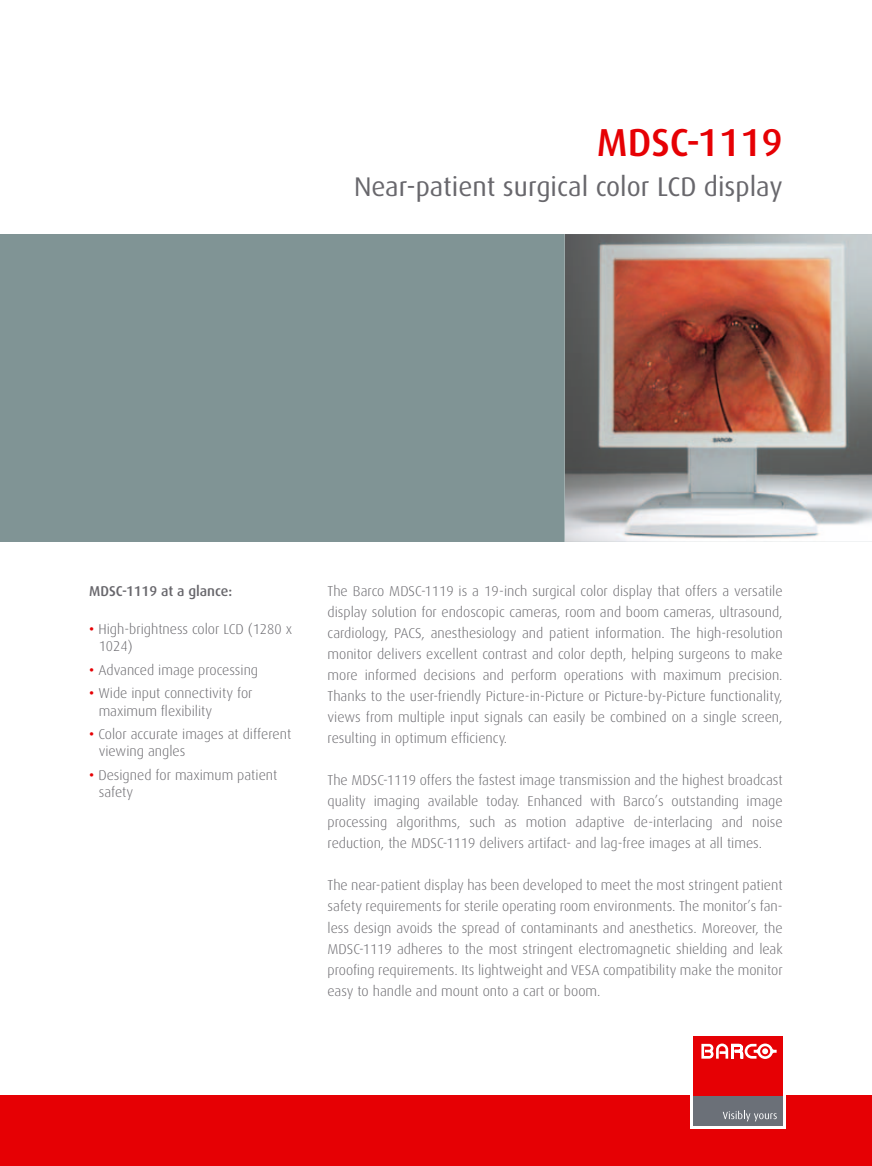
<style>
.page{position:relative;width:872px;height:1166px;background:#fff}
.page>*{position:absolute;margin:0;border:0;box-sizing:border-box;transform-origin:0 0}
.t1{font:500 39px "Dax";color:#e60004}
.t2{font:27px "Dax";color:#68676c}
.t3{font:300 14.25px/21px "Dax";color:#68676c}
.t4{font:500 14.25px "Dax";color:#68676c}
.s1{font-weight:500;color:#e60004}
</style>
<div class="page">
<div style="left:0;top:1095px;width:872px;height:70px;background:#e60004"></div>
<div style="left:690px;top:1032px;width:96px;height:96px;background:#fff"></div>
<div style="left:693px;top:1095px;width:90px;height:30px;background:#6b7078"></div>
<div style="left:693px;top:1035px;width:90px;height:60px;background:#e60004"></div>
<svg style="left:722px;top:1110px;width:55px;height:10px"></svg>
<svg style="left:701px;top:1043px;width:75px;height:15px"></svg>
<div style="left:0;top:234px;width:872px;height:307px;background:#809495"></div>
<img style="left:565px;top:234px;width:307px;height:307px">
<h1 class="t1" style="left:597px;top:120px;width:187px">MDSC-1119</h1>
<h2 class="t2" style="left:354px;top:172px;width:430px">Near-patient surgical color LCD display</h2>
<p class="t4" style="left:89px;top:583px;width:144px">MDSC-1119 at a glance:</p>
<p class="t3" style="left:99px;top:620px;width:195px;line-height:17.1px;text-indent:-9px"><span class="s1">•</span> High-brightness color LCD (1280 x<br>1024)</p>
<p class="t3" style="left:89px;top:659px;width:170px"><span class="s1">•</span> Advanced image processing</p>
<p class="t3" style="left:99px;top:685px;width:155px;line-height:17.1px;text-indent:-9px"><span class="s1">•</span> Wide input connectivity for maximum flexibility</p>
<p class="t3" style="left:99px;top:725px;width:194px;line-height:17.1px;text-indent:-9px"><span class="s1">•</span> Color accurate images at different viewing angles</p>
<p class="t3" style="left:99px;top:766px;width:180px;line-height:17.1px;text-indent:-9px"><span class="s1">•</span> Designed for maximum patient safety</p>
<p class="t3" style="left:327px;top:580px;width:457px;text-align:justify">The Barco MDSC-1119 is a 19-inch surgical color display that offers a versatile display solution for endoscopic cameras, room and boom cameras, ultrasound, cardiology, PACS, anesthesiology and patient information. The high-resolution monitor delivers excellent contrast and color depth, helping surgeons to make more informed decisions and perform operations with maximum precision.<br>Thanks to the user-friendly Picture-in-Picture or Picture-by-Picture functionality, views from multiple input signals can easily be combined on a single screen, resulting in optimum efficiency.</p>
<p class="t3" style="left:327px;top:769px;width:457px;text-align:justify">The MDSC-1119 offers the fastest image transmission and the highest broadcast quality imaging available today. Enhanced with Barco’s outstanding image processing algorithms, such as motion adaptive de-interlacing and noise reduction, the MDSC-1119 delivers artifact- and lag-free images at all times.</p>
<p class="t3" style="left:327px;top:874px;width:457px;text-align:justify">The near-patient display has been developed to meet the most stringent patient safety requirements for sterile operating room environments. The monitor’s fan&shy;less design avoids the spread of contaminants and anesthetics. Moreover, the MDSC-1119 adheres to the most stringent electromagnetic shielding and leak proofing requirements. Its lightweight and VESA compatibility make the monitor easy to handle and mount onto a cart or boom.</p>
</div>
